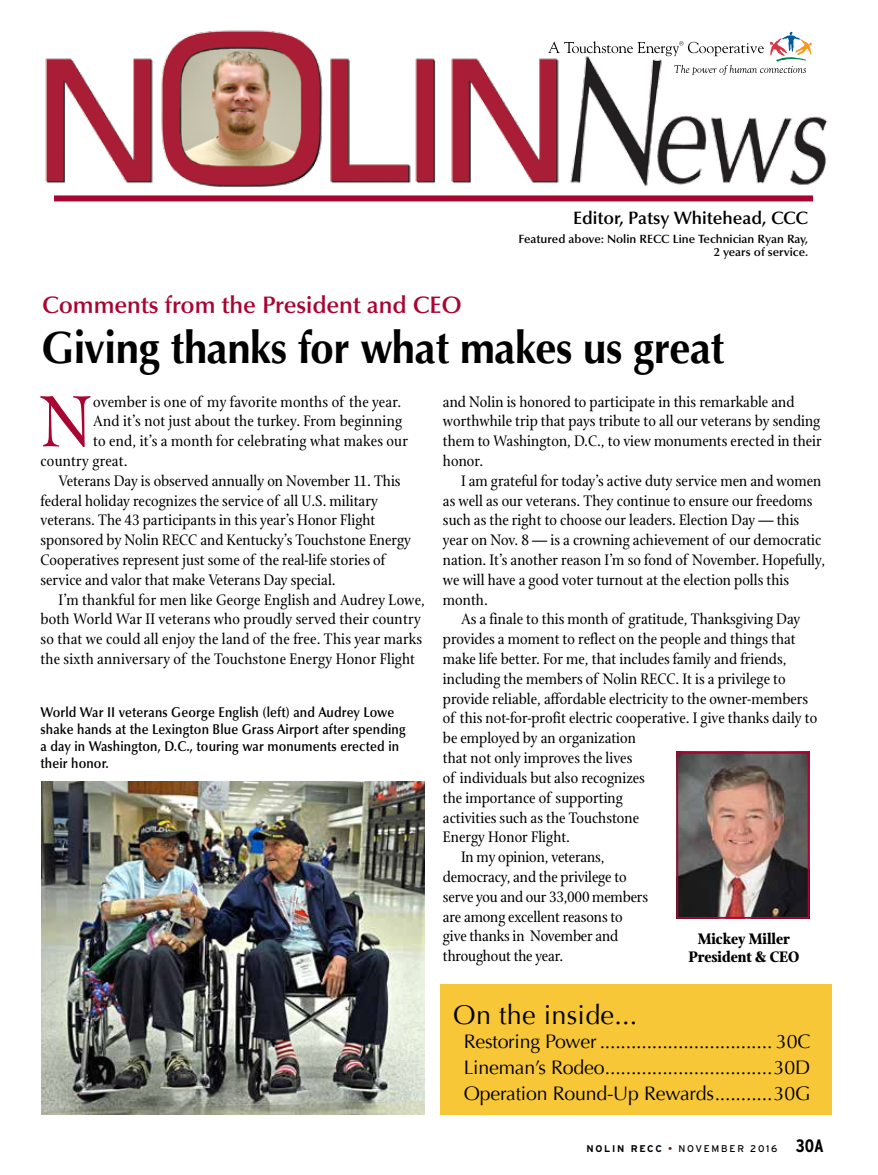
<style>
.page{position:relative;width:878px;height:1175px;background:#fff}
.page>*{position:absolute;margin:0;border:0;box-sizing:border-box;transform-origin:0 0}
.t1{font:78.3px "Stone Print";color:#a90533}
.t2{font:700 45px "Optima";letter-spacing:-.01em;color:#000;scale:.93 1}
.t3{font:27px "Optima";letter-spacing:.01em;color:#000}
.t4{font:600 24px "Optima LT Std";letter-spacing:-.005em;color:#a90533}
.t5{font:19.5px/25.5px "Optima";letter-spacing:-.01em;color:#000;text-align:justify}
.t6{font:600 18px "Optima LT Std";color:#000}
.t7{font:16.5px/19.8px "Stone Print";color:#000}
.t8{font:700 16.5px/18px "Stone Print";letter-spacing:-.005em;color:#000;text-align:center}
.t9{font:600 14.25px/17.1px "Optima LT Std";letter-spacing:.01em;color:#000;scale:.9 1}
.t10{font:600 12px/13.5px "Optima LT Std";color:#000;text-align:right}
.t11{font:9.75px "Interstate";letter-spacing:.18em;color:#000}
.s1{font-weight:700}
.s2{color:#7a1315}
.s3{font-weight:700;font-stretch:condensed;font-size:18px}
</style>
<div class="page">
<img style="left:45px;top:30px;width:783px;height:172px">
<div style="left:54px;top:195px;width:759px;height:6px;background:#a90533"></div>
<svg style="left:548px;top:32px;width:264px;height:43px"></svg>
<div style="left:440px;top:984px;width:391px;height:130px;background:#f7c738"></div>
<img style="left:679px;top:755px;width:127px;height:160px">
<div style="left:676px;top:752px;width:133px;height:166px;border:2px solid #a90533"></div>
<img style="left:41px;top:781px;width:383px;height:333px">
<p class="t6" style="left:573px;top:207px;width:236px">Editor, Patsy Whitehead, CCC</p>
<p class="t10" style="left:518px;top:232px;width:291px">Featured above: Nolin RECC Line Technician Ryan Ray,<br>2 years of service.</p>
<h3 class="t4" style="left:42px;top:291px;width:421px">Comments from the President and CEO</h3>
<h2 class="t2" style="left:41px;top:321px;width:736px">Giving thanks for what makes us great</h2>
<h1 class="t1" style="left:40px;top:377px;width:53px">N</h1>
<p class="t7" style="left:93px;top:391px;width:309px">ovember is one of my favorite months of the year.</p>
<p class="t7" style="left:93px;top:411px;width:310px">And it’s not just about the turkey. From beginning</p>
<p class="t7" style="left:93px;top:431px;width:316px">to end, it’s a month for celebrating what makes our</p>
<p class="t7" style="left:40px;top:451px;width:89px">country great.</p>
<p class="t7" style="left:59px;top:471px;width:343px">Veterans Day is observed annually on November 11. This</p>
<p class="t7" style="left:40px;top:490px;width:339px">federal holiday recognizes the service of all U.S. military</p>
<p class="t7" style="left:40px;top:510px;width:336px">veterans. The 43 participants in this year’s Honor Flight</p>
<p class="t7" style="left:40px;top:530px;width:372px">sponsored by Nolin RECC and Kentucky’s Touchstone Energy</p>
<p class="t7" style="left:40px;top:550px;width:346px">Cooperatives represent just some of the real-life stories of</p>
<p class="t7" style="left:40px;top:570px;width:297px">service and valor that make Veterans Day special.</p>
<p class="t7" style="left:59px;top:589px;width:368px">I’m thankful for men like George English and Audrey Lowe,</p>
<p class="t7" style="left:40px;top:609px;width:382px">both World War II veterans who proudly served their country</p>
<p class="t7" style="left:40px;top:629px;width:383px">so that we could all enjoy the land of the free. This year marks</p>
<p class="t7" style="left:40px;top:649px;width:376px">the sixth anniversary of the Touchstone Energy Honor Flight</p>
<p class="t9" style="left:40px;top:703px;width:407px">World War II veterans George English (left) and Audrey Lowe shake hands at the Lexington Blue Grass Airport after spending a day in Washington, D.C., touring war monuments erected in their honor.</p>
<p class="t7" style="left:443px;top:391px;width:380px">and Nolin is honored to participate in this remarkable and worthwhile trip that pays tribute to all our veterans by sending them to Washington, D.C., to view monuments erected in their honor.</p>
<p class="t7" style="left:461px;top:471px;width:362px">I am grateful for today’s active duty service men and women</p>
<p class="t7" style="left:443px;top:490px;width:371px">as well as our veterans. They continue to ensure our freedoms</p>
<p class="t7" style="left:443px;top:510px;width:358px">such as the right to choose our leaders. Election Day — this</p>
<p class="t7" style="left:443px;top:530px;width:380px">year on Nov. 8 — is a crowning achievement of our democratic</p>
<p class="t7" style="left:443px;top:550px;width:383px">nation. It’s another reason I’m so fond of November. Hopefully,</p>
<p class="t7" style="left:443px;top:570px;width:348px">we will have a good voter turnout at the election polls this</p>
<p class="t7" style="left:443px;top:589px;width:46px">month.</p>
<p class="t7" style="left:461px;top:609px;width:341px">As a finale to this month of gratitude, Thanksgiving Day</p>
<p class="t7" style="left:443px;top:629px;width:354px">provides a moment to reflect on the people and things that</p>
<p class="t7" style="left:443px;top:649px;width:345px">make life better. For me, that includes family and friends,</p>
<p class="t7" style="left:443px;top:669px;width:344px">including the members of Nolin RECC. It is a privilege to</p>
<p class="t7" style="left:443px;top:688px;width:367px">provide reliable, affordable electricity to the owner-members</p>
<p class="t7" style="left:443px;top:708px;width:376px">of this not-for-profit electric cooperative. I give thanks daily to</p>
<p class="t7" style="left:443px;top:728px;width:194px">be employed by an organization</p>
<p class="t7" style="left:443px;top:748px;width:191px">that not only improves the lives</p>
<p class="t7" style="left:443px;top:768px;width:203px">of individuals but also recognizes</p>
<p class="t7" style="left:443px;top:787px;width:181px">the importance of supporting</p>
<p class="t7" style="left:443px;top:807px;width:198px">activities such as the Touchstone</p>
<p class="t7" style="left:443px;top:827px;width:129px">Energy Honor Flight.</p>
<p class="t7" style="left:461px;top:847px;width:145px">In my opinion, veterans,</p>
<p class="t7" style="left:443px;top:867px;width:185px">democracy, and the privilege to</p>
<p class="t7" style="left:443px;top:886px;width:207px">serve you and our 33,000 members</p>
<p class="t7" style="left:443px;top:906px;width:181px">are among excellent reasons to</p>
<p class="t7" style="left:443px;top:926px;width:177px">give thanks in November and</p>
<p class="t7" style="left:443px;top:946px;width:122px">throughout the year.</p>
<p class="t8" style="left:688px;top:930px;width:112px">Mickey Miller<br>President &amp; CEO</p>
<h3 class="t3" style="left:453px;top:999px;width:186px">On the inside...</h3>
<p class="t5" style="left:464px;top:1029px;width:348px">Restoring Power ................................. 30C Lineman’s Rodeo................................30D Operation Round-Up Rewards...........30G</p>
<p class="t11" style="left:586px;top:1143px;width:239px"><span class="s1">NOLIN RECC</span> <span class="s2">•</span> NOVEMBER 2016 <span class="s3">30A</span></p>
</div>
